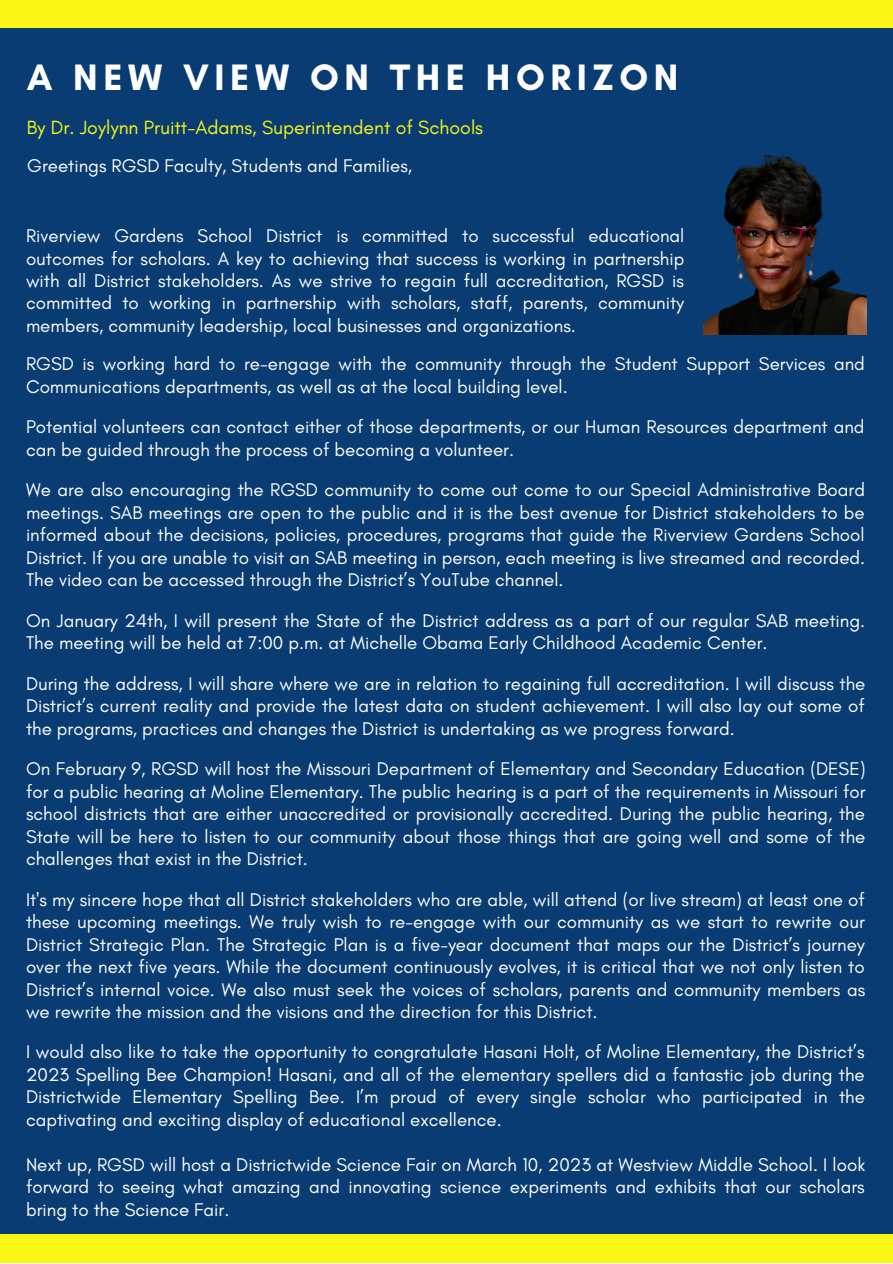
<style>
.page{position:relative;width:893px;height:1264px;background:#fff}
.page>*{position:absolute;margin:0;border:0;box-sizing:border-box;transform-origin:0 0}
.t1{font:700 37.5px "Glacial Indifference";letter-spacing:.15em;color:#fff}
.t2{font:19.5px "Glacial Indifference";color:#faf716}
.t3{font:18.75px/22.5px "Glacial Indifference";color:#fff;text-align:justify}
</style>
<div class="page">
<div style="left:0;top:22px;width:892px;height:1231px;background:#083c72"></div>
<div style="left:0;top:0;width:892px;height:27px;background:#faf716"></div>
<div style="left:0;top:1234px;width:892px;height:28px;background:#faf716"></div>
<img style="left:703px;top:155px;width:163px;height:179px">
<h1 class="t1" style="left:27px;top:54px;width:653px">A NEW VIEW ON THE HORIZON</h1>
<p class="t2" style="left:27px;top:115px;width:458px">By Dr. Joylynn Pruitt-Adams, Superintendent of Schools</p>
<p class="t3" style="left:27px;top:154px;width:386px">Greetings RGSD Faculty, Students and Families,</p>
<p class="t3" style="left:26px;top:224px;width:660px">Riverview Gardens School District is committed to successful educational outcomes for scholars. A key to achieving that success is working in partnership with all District stakeholders. As we strive to regain full accreditation, RGSD is committed to working in partnership with scholars, staff, parents, community members, community leadership, local businesses and organizations.</p>
<p class="t3" style="left:26px;top:352px;width:840px">RGSD is working hard to re-engage with the community through the Student Support Services and<br>Communications departments, as well as at the local building level.</p>
<p class="t3" style="left:26px;top:415px;width:840px">Potential volunteers can contact either of those departments, or our Human Resources department and can be guided through the process of becoming a volunteer.</p>
<p class="t3" style="left:26px;top:478px;width:840px">We are also encouraging the RGSD community to come out come to our Special Administrative Board meetings. SAB meetings are open to the public and it is the best avenue for District stakeholders to be informed about the decisions, policies, procedures, programs that guide the Riverview Gardens School District. If you are unable to visit an SAB meeting in person, each meeting is live streamed and recorded.<br>The video can be accessed through the District’s YouTube channel.</p>
<p class="t3" style="left:26px;top:609px;width:840px">On January 24th, I will present the State of the District address as a part of our regular SAB meeting.<br>The meeting will be held at 7:00 p.m. at Michelle Obama Early Childhood Academic Center.</p>
<p class="t3" style="left:26px;top:671px;width:840px">During the address, I will share where we are in relation to regaining full accreditation. I will discuss the District’s current reality and provide the latest data on student achievement. I will also lay out some of the programs, practices and changes the District is undertaking as we progress forward.</p>
<p class="t3" style="left:26px;top:757px;width:841px">On February 9, RGSD will host the Missouri Department of Elementary and Secondary Education (DESE) for a public hearing at Moline Elementary. The public hearing is a part of the requirements in Missouri for school districts that are either unaccredited or provisionally accredited. During the public hearing, the State will be here to listen to our community about those things that are going well and some of the challenges that exist in the District.</p>
<p class="t3" style="left:26px;top:887px;width:840px">It's my sincere hope that all District stakeholders who are able, will attend (or live stream) at least one of these upcoming meetings. We truly wish to re-engage with our community as we start to rewrite our District Strategic Plan. The Strategic Plan is a five-year document that maps our the District’s journey over the next five years. While the document continuously evolves, it is critical that we not only listen to District’s internal voice. We also must seek the voices of scholars, parents and community members as we rewrite the mission and the visions and the direction for this District.</p>
<p class="t3" style="left:26px;top:1040px;width:840px">I would also like to take the opportunity to congratulate Hasani Holt, of Moline Elementary, the District’s 2023 Spelling Bee Champion! Hasani, and all of the elementary spellers did a fantastic job during the Districtwide Elementary Spelling Bee. I’m proud of every single scholar who participated in the captivating and exciting display of educational excellence.</p>
<p class="t3" style="left:26px;top:1153px;width:840px">Next up, RGSD will host a Districtwide Science Fair on March 10, 2023 at Westview Middle School. I look forward to seeing what amazing and innovating science experiments and exhibits that our scholars bring to the Science Fair.</p>
</div>
